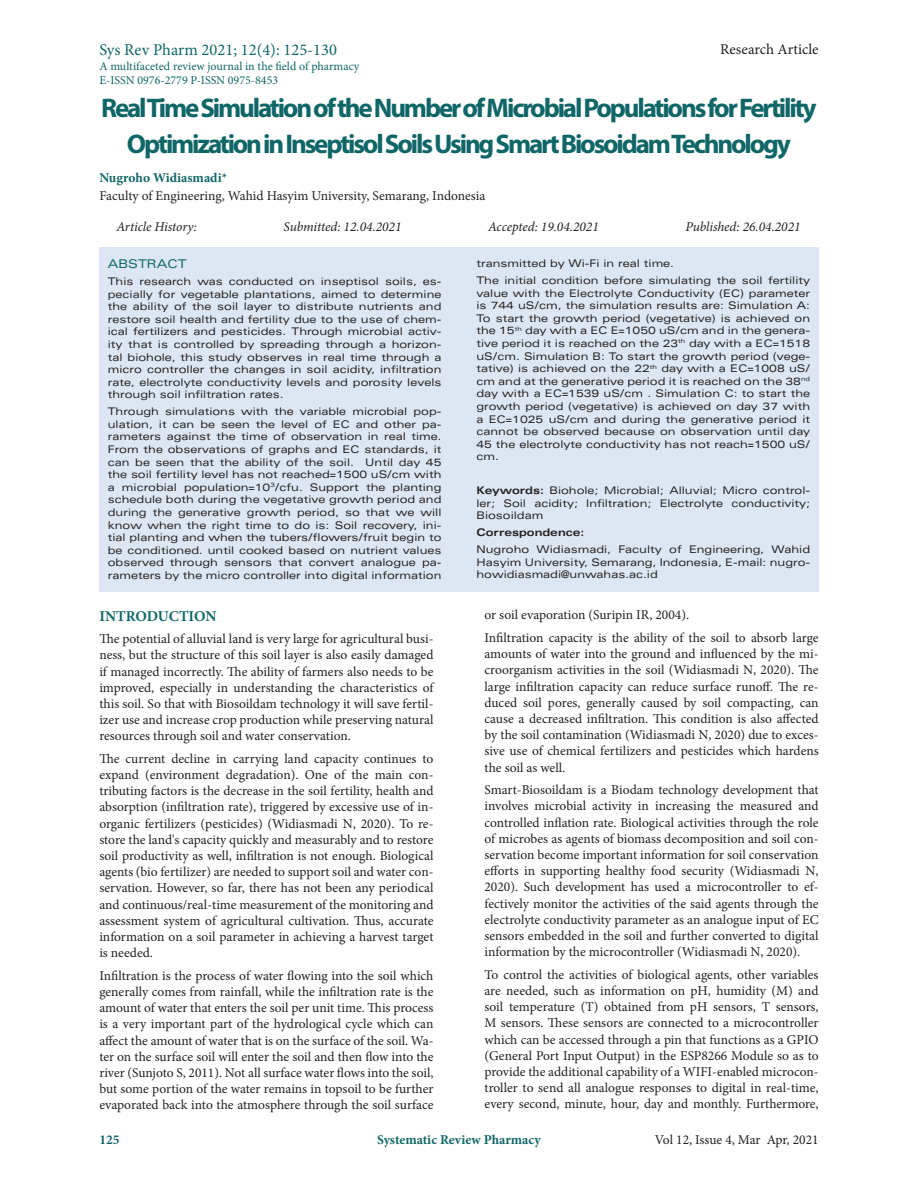
<style>
.page{position:relative;width:918px;height:1188px;background:#fff}
.page>*{position:absolute;margin:0;border:0;box-sizing:border-box;transform-origin:0 0}
.t1{font:700 27px/35.4px "Myriad Pro";letter-spacing:-.08em;color:#106667;text-align:center}
.t2{font:16.5px "Minion Pro";color:#106667}
.t3{font:15px "Minion Pro";color:#231f20}
.t4{font:700 15px "Minion Pro";color:#106667}
.t5{font:13.5px/16.2px "Minion Pro";color:#231f20;text-align:justify}
.t6{font:italic 13.5px "Minion Pro";letter-spacing:-.005em;color:#231f20}
.t7{font:700 13.5px "Minion Pro";color:#106667}
.t8{font:12px/14.4px "Minion Pro";color:#106667}
.t9{font:expanded 12px "Univers LT Std";color:#106667}
.t10{font:expanded 10.5px/12.6px "Univers LT Std";color:#231f20;text-align:justify}
.t11{font:700 expanded 10.5px "Univers LT Std";color:#231f20}
.s1{font-weight:700}
</style>
<div class="page">
<div style="left:99px;top:248px;width:720px;height:344px;background:#dce7f3"></div>
<p class="t2" style="left:99px;top:39px;width:239px">Sys Rev Pharm 2021; 12(4): 125-130</p>
<p class="t8" style="left:99px;top:59px;width:262px">A multifaceted review journal in the field of pharmacy<br>E-ISSN 0976-2779 P-ISSN 0975-8453</p>
<p class="t3" style="left:720px;top:39px;width:100px">Research Article</p>
<p class="t1" style="left:101px;top:90px;width:717px">Real Time Simulation of the Number of Microbial Populations for Fertility<br>Optimization in Inseptisol Soils Using Smart Biosoidam Technology</p>
<p class="t7" style="left:99px;top:168px;width:129px">Nugroho Widiasmadi*</p>
<p class="t5" style="left:99px;top:188px;width:388px">Faculty of Engineering, Wahid Hasyim University, Semarang, Indonesia</p>
<p class="t6" style="left:116px;top:217px;width:82px">Article History:</p>
<p class="t6" style="left:284px;top:217px;width:119px">Submitted: 12.04.2021</p>
<p class="t6" style="left:488px;top:217px;width:112px">Accepted: 19.04.2021</p>
<p class="t6" style="left:685px;top:217px;width:117px">Published: 26.04.2021</p>
<p class="t9" style="left:108px;top:257px;width:80px">ABSTRACT</p>
<p class="t10" style="left:108px;top:275px;width:335px">This research was conducted on inseptisol soils, es&shy;pecially for vegetable plantations, aimed to determine the ability of the soil layer to distribute nutrients and restore soil health and fertility due to the use of chem&shy;ical fertilizers and pesticides. Through microbial activ&shy;ity that is controlled by spreading through a horizon&shy;tal biohole, this study observes in real time through a micro controller the changes in soil acidity, infiltration rate, electrolyte conductivity levels and porosity levels through soil infiltration rates.</p>
<p class="t10" style="left:108px;top:405px;width:335px">Through simulations with the variable microbial pop&shy;ulation, it can be seen the level of EC and other pa&shy;rameters against the time of observation in real time.<br>From the observations of graphs and EC standards, it can be seen that the ability of the soil. Until day 45 the soil fertility level has not reached=1500 uS/cm with a microbial population=10<sup>3</sup>/cfu. Support the planting schedule both during the vegetative growth period and during the generative growth period, so that we will know when the right time to do is: Soil recovery, ini&shy;tial planting and when the tubers/flowers/fruit begin to be conditioned. until cooked based on nutrient values observed through sensors that convert analogue pa&shy;rameters by the micro controller into digital information</p>
<p class="t4" style="left:99px;top:605px;width:119px">INTRODUCTION</p>
<p class="t5" style="left:99px;top:631px;width:336px">The potential of alluvial land is very large for agricultural busi&shy;ness, but the structure of this soil layer is also easily damaged if managed incorrectly. The ability of farmers also needs to be improved, especially in understanding the characteristics of this soil. So that with Biosoildam technology it will save fertil&shy;izer use and increase crop production while preserving natural resources through soil and water conservation.</p>
<p class="t5" style="left:99px;top:751px;width:336px">The current decline in carrying land capacity continues to expand (environment degradation). One of the main con&shy;tributing factors is the decrease in the soil fertility, health and absorption (infiltration rate), triggered by excessive use of in&shy;organic fertilizers (pesticides) (Widiasmadi N, 2020). To re&shy;store the land's capacity quickly and measurably and to restore soil productivity as well, infiltration is not enough. Biological agents (bio fertilizer) are needed to support soil and water con&shy;servation. However, so far, there has not been any periodical and continuous/real-time measurement of the monitoring and assessment system of agricultural cultivation. Thus, accurate information on a soil parameter in achieving a harvest target is needed.</p>
<p class="t5" style="left:99px;top:968px;width:336px">Infiltration is the process of water flowing into the soil which generally comes from rainfall, while the infiltration rate is the amount of water that enters the soil per unit time. This process is a very important part of the hydrological cycle which can affect the amount of water that is on the surface of the soil. Wa&shy;ter on the surface soil will enter the soil and then flow into the river (Sunjoto S, 2011). Not all surface water flows into the soil, but some portion of the water remains in topsoil to be further evaporated back into the atmosphere through the soil surface</p>
<p class="t10" style="left:477px;top:257px;width:199px">transmitted by Wi-Fi in real time.</p>
<p class="t10" style="left:477px;top:274px;width:335px">The initial condition before simulating the soil fertility value with the Electrolyte Conductivity (EC) parameter is 744 uS/cm, the simulation results are: Simulation A:<br>To start the growth period (vegetative) is achieved on the 15<sup>th</sup> day with a EC E=1050 uS/cm and in the genera&shy;tive period it is reached on the 23<sup>th</sup> day with a EC=1518 uS/cm. Simulation B: To start the growth period (vege&shy;tative) is achieved on the 22<sup>th</sup> day with a EC=1008 uS/ cm and at the generative period it is reached on the 38<sup>nd </sup>day with a EC=1539 uS/cm . Simulation C: to start the growth period (vegetative) is achieved on day 37 with a EC=1025 uS/cm and during the generative period it cannot be observed because on observation until day 45 the electrolyte conductivity has not reach=1500 uS/ cm.</p>
<p class="t10" style="left:477px;top:484px;width:335px"><span class="s1">Keywords:</span> Biohole; Microbial; Alluvial; Micro control&shy;ler; Soil acidity; Infiltration; Electrolyte conductivity; Biosoildam</p>
<p class="t11" style="left:477px;top:526px;width:109px">Correspondence:</p>
<p class="t10" style="left:477px;top:543px;width:335px">Nugroho Widiasmadi, Faculty of Engineering, Wahid Hasyim University, Semarang, Indonesia, E-mail: nugro&shy;howidiasmadi@unwahas.ac.id</p>
<p class="t5" style="left:485px;top:607px;width:206px">or soil evaporation (Suripin IR, 2004).</p>
<p class="t5" style="left:485px;top:630px;width:336px">Infiltration capacity is the ability of the soil to absorb large amounts of water into the ground and influenced by the mi&shy;croorganism activities in the soil (Widiasmadi N, 2020). The large infiltration capacity can reduce surface runoff. The re&shy;duced soil pores, generally caused by soil compacting, can cause a decreased infiltration. This condition is also affected by the soil contamination (Widiasmadi N, 2020) due to exces&shy;sive use of chemical fertilizers and pesticides which hardens the soil as well.</p>
<p class="t5" style="left:485px;top:782px;width:336px">Smart-Biosoildam is a Biodam technology development that involves microbial activity in increasing the measured and controlled inflation rate. Biological activities through the role of microbes as agents of biomass decomposition and soil con&shy;servation become important information for soil conservation efforts in supporting healthy food security (Widiasmadi N, 2020). Such development has used a microcontroller to ef&shy;fectively monitor the activities of the said agents through the electrolyte conductivity parameter as an analogue input of EC sensors embedded in the soil and further converted to digital information by the microcontroller (Widiasmadi N, 2020).</p>
<p class="t5" style="left:485px;top:966px;width:336px">To control the activities of biological agents, other variables are needed, such as information on pH, humidity (M) and soil temperature (T) obtained from pH sensors, T sensors, M sensors. These sensors are connected to a microcontroller which can be accessed through a pin that functions as a GPIO (General Port Input Output) in the ESP8266 Module so as to provide the additional capability of a WIFI-enabled microcon&shy;troller to send all analogue responses to digital in real-time, every second, minute, hour, day and monthly. Furthermore,</p>
<p class="t7" style="left:99px;top:1130px;width:22px">125</p>
<p class="t7" style="left:377px;top:1130px;width:165px">Systematic Review Pharmacy</p>
<p class="t5" style="left:655px;top:1131px;width:165px">Vol 12, Issue 4, Mar Apr, 2021</p>
</div>
